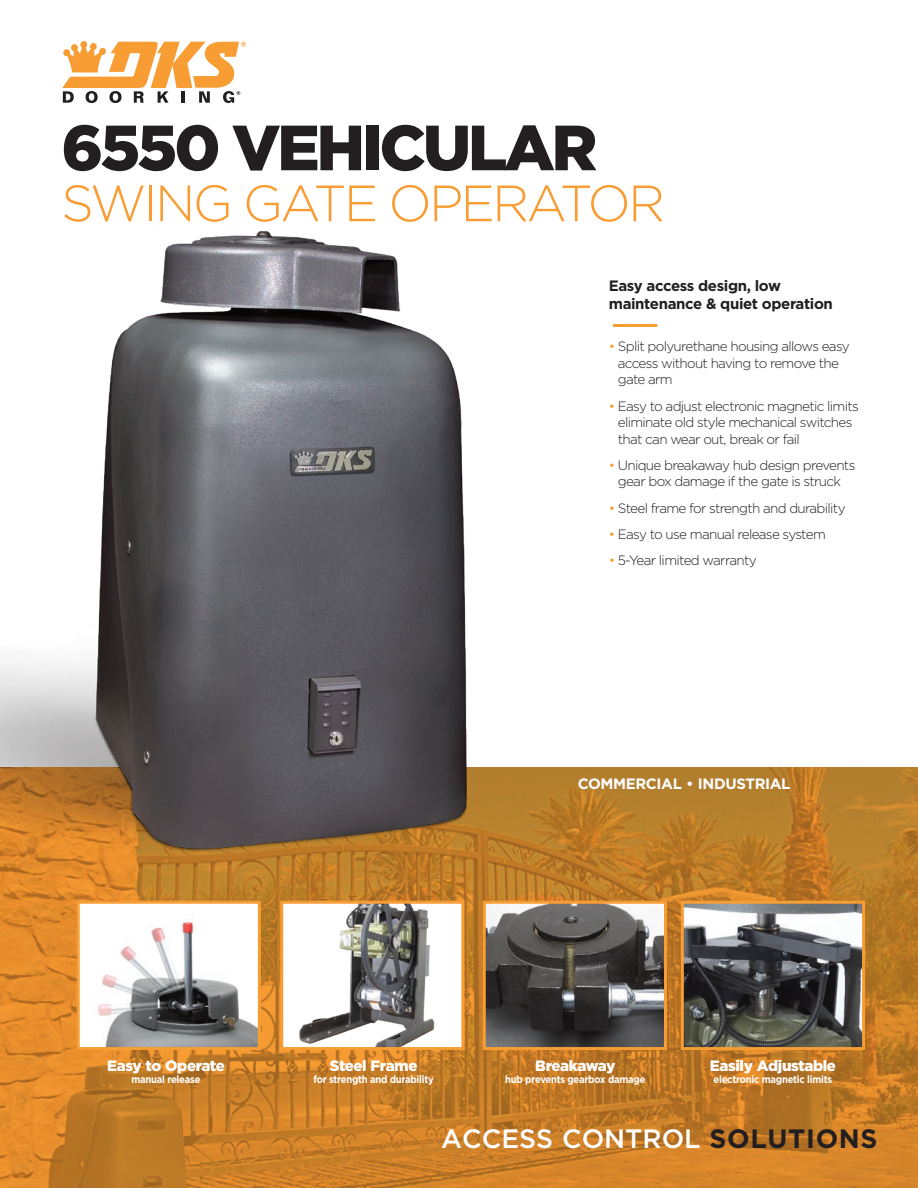
<style>
.page{position:relative;width:918px;height:1188px;background:#fff}
.page>*{position:absolute;margin:0;border:0;box-sizing:border-box;transform-origin:0 0}
.t1{font:900 63.75px "Gotham";letter-spacing:-.05em;color:#231f20}
.t2{font:300 51px "Gotham";letter-spacing:-.05em;color:#f89d33}
.t3{font:500 26.55px "Gotham";color:#fff}
.t4{font:900 15px "Gotham";letter-spacing:-.025em;color:#fff}
.t5{font:700 15px/18px "Gotham";letter-spacing:-.025em;color:#231f20}
.t6{font:700 15px "Gotham";letter-spacing:-.025em;color:#fff}
.t7{font:300 13.5px/16.5px "Gotham";letter-spacing:-.05em;color:#231f20}
.t8{font:700 10.5px "Gotham";letter-spacing:-.025em;color:#fff;scale:.9 1}
.s1{color:#f89d33}
.s2{font-weight:700;color:#231f20}
</style>
<div class="page">
<hr style="left:613px;top:324px;width:44px;height:3px;background:#f89d33">
<img style="left:0;top:768px;width:918px;height:420px">
<svg style="left:62px;top:41px;width:184px;height:62px"></svg>
<div style="left:78px;top:902px;width:181px;height:147px;background:#fff"></div>
<img style="left:98px;top:921px;width:159px;height:125px">
<div style="left:77px;top:901px;width:184px;height:149px;border:3px solid #f89d33"></div>
<div style="left:282px;top:902px;width:181px;height:147px;background:#fff"></div>
<img style="left:299px;top:905px;width:136px;height:141px">
<div style="left:280px;top:901px;width:184px;height:149px;border:3px solid #f89d33"></div>
<img style="left:487px;top:905px;width:176px;height:141px">
<div style="left:483px;top:901px;width:184px;height:149px;border:3px solid #f89d33"></div>
<img style="left:685px;top:905px;width:176px;height:141px">
<div style="left:681px;top:901px;width:184px;height:149px;border:3px solid #f89d33"></div>
<img style="left:0;top:231px;width:500px;height:649px">
<h1 class="t1" style="left:61px;top:111px;width:538px">6550 VEHICULAR</h1>
<h2 class="t2" style="left:61px;top:175px;width:605px">SWING GATE OPERATOR</h2>
<p class="t5" style="left:609px;top:277px;width:226px">Easy access design, low maintenance &amp; quiet operation</p>
<p class="t7" style="left:618px;top:338px;width:233px;text-indent:-9px"><span class="s1">•</span> Split polyurethane housing allows easy access without having to remove the gate arm</p>
<p class="t7" style="left:618px;top:397px;width:243px;text-indent:-9px"><span class="s1">•</span> Easy to adjust electronic magnetic limits eliminate old style mechanical switches that can wear out, break or fail</p>
<p class="t7" style="left:609px;top:457px;width:248px;text-align:center"><span class="s1">•</span> Unique breakaway hub design prevents gear box damage if the gate is struck</p>
<p class="t7" style="left:609px;top:499px;width:238px"><span class="s1">•</span> Steel frame for strength and durability</p>
<p class="t7" style="left:609px;top:526px;width:219px"><span class="s1">•</span> Easy to use manual release system</p>
<p class="t7" style="left:609px;top:552px;width:149px"><span class="s1">•</span> 5-Year limited warranty</p>
<p class="t6" style="left:578px;top:775px;width:214px">COMMERCIAL • INDUSTRIAL</p>
<p class="t4" style="left:107px;top:1057px;width:119px">Easy to Operate</p>
<p class="t8" style="left:132px;top:1073px;width:78px">manual release</p>
<p class="t4" style="left:330px;top:1057px;width:89px">Steel Frame</p>
<p class="t8" style="left:314px;top:1073px;width:135px">for strength and durability</p>
<p class="t4" style="left:535px;top:1057px;width:82px">Breakaway</p>
<p class="t8" style="left:505px;top:1073px;width:157px">hub prevents gearbox damage</p>
<p class="t4" style="left:710px;top:1057px;width:128px">Easily Adjustable</p>
<p class="t8" style="left:714px;top:1073px;width:133px">electronic magnetic limits</p>
<h3 class="t3" style="left:441px;top:1123px;width:438px">ACCESS CONTROL <span class="s2">SOLUTIONS</span></h3>
</div>
